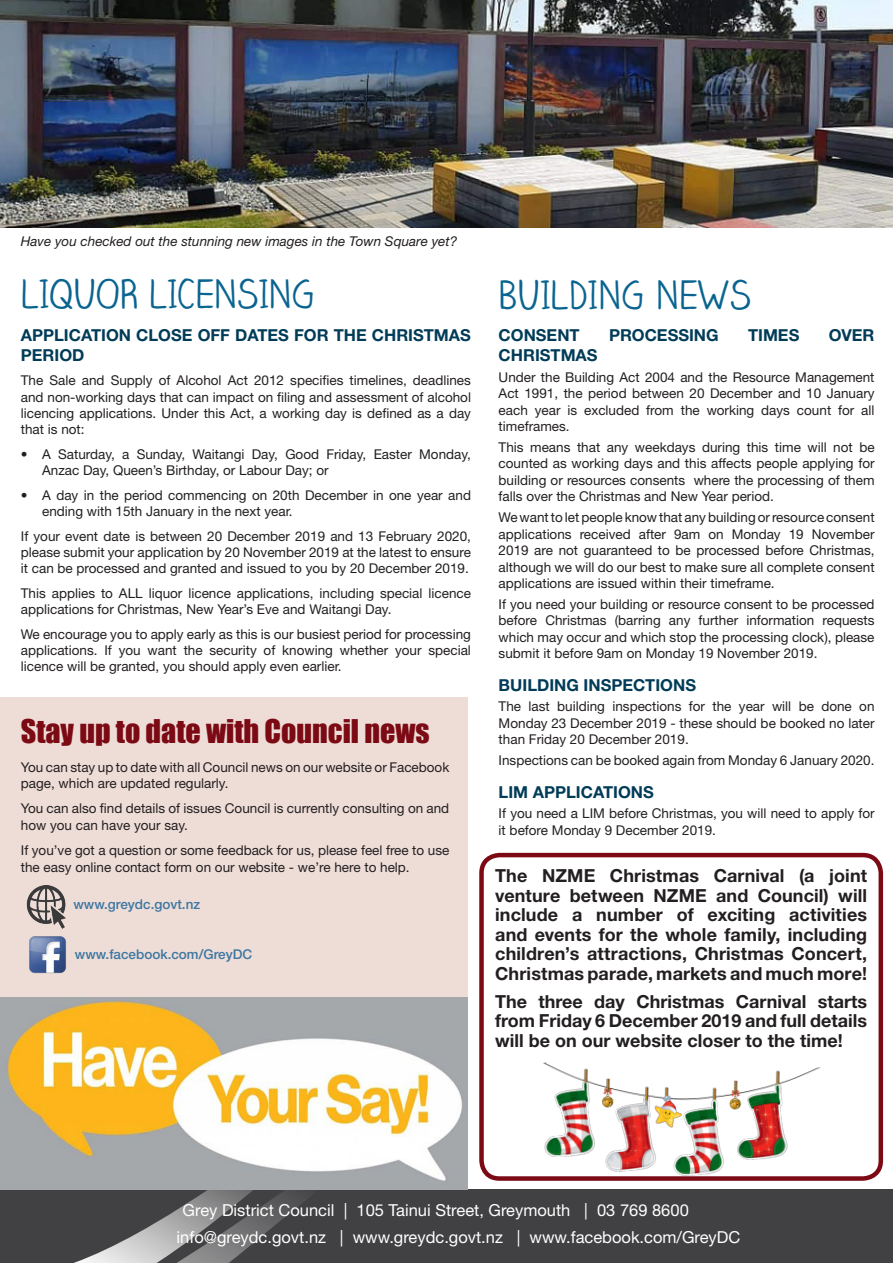
<style>
.page{position:relative;width:893px;height:1263px;background:#fff}
.page>*{position:absolute;margin:0;border:0;box-sizing:border-box;transform-origin:0 0}
.t1{font:39px "Claire Hand";color:#0a6490}
.t2{font:30px "Impact";color:#7c0a14}
.t3{font:700 18px/19.5px "Helvetica Neue LT Std";color:#231f20;text-align:justify}
.t4{font:16.5px "Helvetica Neue LT Std";color:#fff}
.t5{font:700 16.5px/19.8px "Helvetica Neue LT Std";color:#003b57}
.t6{font:13.5px/16.5px "Helvetica Neue LT Std";color:#231f20;text-align:justify}
.t7{font:italic 13.5px "Helvetica Neue LT Std";color:#231f20}
.t8{font:500 13.5px "Helvetica Neue LT Std";color:#3d76a1}
</style>
<div class="page">
<div style="left:479px;top:853px;width:404px;height:328px;border:4px solid #7c0a14;border-radius:18px"></div>
<div style="left:0;top:1189px;width:893px;height:74px;background:#414042"></div>
<svg style="left:0;top:1097px;width:585px;height:166px"></svg>
<div style="left:0;top:697px;width:468px;height:323px;background:#eeddd7"></div>
<img style="left:29px;top:936px;width:37px;height:38px">
<img style="left:26px;top:885px;width:40px;height:43px">
<img style="left:0;top:997px;width:468px;height:192px">
<img style="left:0;top:0;width:893px;height:227px">
<img style="left:540px;top:1062px;width:281px;height:117px">
<p class="t7" style="left:21px;top:233px;width:438px">Have you checked out the stunning new images in the Town Square yet?</p>
<p class="t1" style="left:21px;top:270px;width:295px">LIQUOR LICENSING</p>
<p class="t5" style="left:21px;top:325px;width:452px">APPLICATION CLOSE OFF DATES FOR THE CHRISTMAS<br>PERIOD</p>
<p class="t6" style="left:21px;top:372px;width:452px">The Sale and Supply of Alcohol Act 2012 specifies timelines, deadlines and non-working days that can impact on filing and assessment of alcohol licencing applications. Under this Act, a working day is defined as a day that is not:</p>
<p class="t6" style="left:42px;top:446px;width:430px;text-indent:-21px">• A Saturday, a Sunday, Waitangi Day, Good Friday, Easter Monday,<br>Anzac Day, Queen’s Birthday, or Labour Day; or</p>
<p class="t6" style="left:42px;top:487px;width:430px;text-indent:-21px">• A day in the period commencing on 20th December in one year and ending with 15th January in the next year.</p>
<p class="t6" style="left:21px;top:527px;width:452px">If your event date is between 20 December 2019 and 13 February 2020, please submit your application by 20 November 2019 at the latest to ensure it can be processed and granted and issued to you by 20 December 2019.</p>
<p class="t6" style="left:21px;top:585px;width:452px">This applies to ALL liquor licence applications, including special licence applications for Christmas, New Year’s Eve and Waitangi Day.</p>
<p class="t6" style="left:21px;top:625px;width:452px">We encourage you to apply early as this is our busiest period for processing applications. If you want the security of knowing whether your special licence will be granted, you should apply even earlier.</p>
<p class="t2" style="left:21px;top:708px;width:410px">Stay up to date with Council news</p>
<p class="t6" style="left:21px;top:759px;width:430px">You can stay up to date with all Council news on our website or Facebook page, which are updated regularly.</p>
<p class="t6" style="left:21px;top:800px;width:430px">You can also find details of issues Council is currently consulting on and how you can have your say.</p>
<p class="t6" style="left:21px;top:842px;width:430px">If you’ve got a question or some feedback for us, please feel free to use the easy online contact form on our website - we’re here to help.</p>
<p class="t8" style="left:73px;top:896px;width:128px">www.greydc.govt.nz</p>
<p class="t8" style="left:75px;top:946px;width:179px">www.facebook.com/GreyDC</p>
<p class="t1" style="left:499px;top:270px;width:254px">BUILDING NEWS</p>
<p class="t5" style="left:499px;top:325px;width:82px">CONSENT</p>
<p class="t5" style="left:609px;top:325px;width:111px">PROCESSING</p>
<p class="t5" style="left:748px;top:325px;width:53px">TIMES</p>
<p class="t5" style="left:829px;top:325px;width:47px">OVER</p>
<p class="t5" style="left:499px;top:345px;width:100px">CHRISTMAS</p>
<p class="t6" style="left:499px;top:368px;width:377px">Under the Building Act 2004 and the Resource Management Act 1991, the period between 20 December and 10 January each year is excluded from the working days count for all timeframes.</p>
<p class="t6" style="left:499px;top:439px;width:377px">This means that any weekdays during this time will not be counted as working days and this affects people applying for building or resources consents where the processing of them falls over the Christmas and New Year period.</p>
<p class="t6" style="left:499px;top:509px;width:377px">We want to let people know that any building or resource consent applications received after 9am on Monday 19 November 2019 are not guaranteed to be processed before Christmas, although we will do our best to make sure all complete consent applications are issued within their timeframe.</p>
<p class="t6" style="left:499px;top:596px;width:377px">If you need your building or resource consent to be processed before Christmas (barring any further information requests which may occur and which stop the processing clock), please submit it before 9am on Monday 19 November 2019.</p>
<p class="t5" style="left:499px;top:675px;width:199px">BUILDING INSPECTIONS</p>
<p class="t6" style="left:499px;top:698px;width:377px">The last building inspections for the year will be done on Monday 23 December 2019 - these should be booked no later than Friday 20 December 2019.</p>
<p class="t6" style="left:499px;top:752px;width:377px">Inspections can be booked again from Monday 6 January 2020.</p>
<p class="t5" style="left:499px;top:781px;width:157px">LIM APPLICATIONS</p>
<p class="t6" style="left:499px;top:805px;width:377px">If you need a LIM before Christmas, you will need to apply for it before Monday 9 December 2019.</p>
<p class="t3" style="left:495px;top:866px;width:373px">The NZME Christmas Carnival (a joint venture between NZME and Council) will include a number of exciting activities and events for the whole family, including children’s attractions, Christmas Concert, Christmas parade, markets and much more!</p>
<p class="t3" style="left:495px;top:991px;width:373px">The three day Christmas Carnival starts from Friday 6 December 2019 and full details will be on our website closer to the time!</p>
<p class="t4" style="left:183px;top:1200px;width:508px">Grey District Council | 105 Tainui Street, Greymouth | 03 769 8600</p>
<p class="t4" style="left:177px;top:1227px;width:565px">info@greydc.govt.nz | www.greydc.govt.nz | www.facebook.com/GreyDC</p>
</div>
